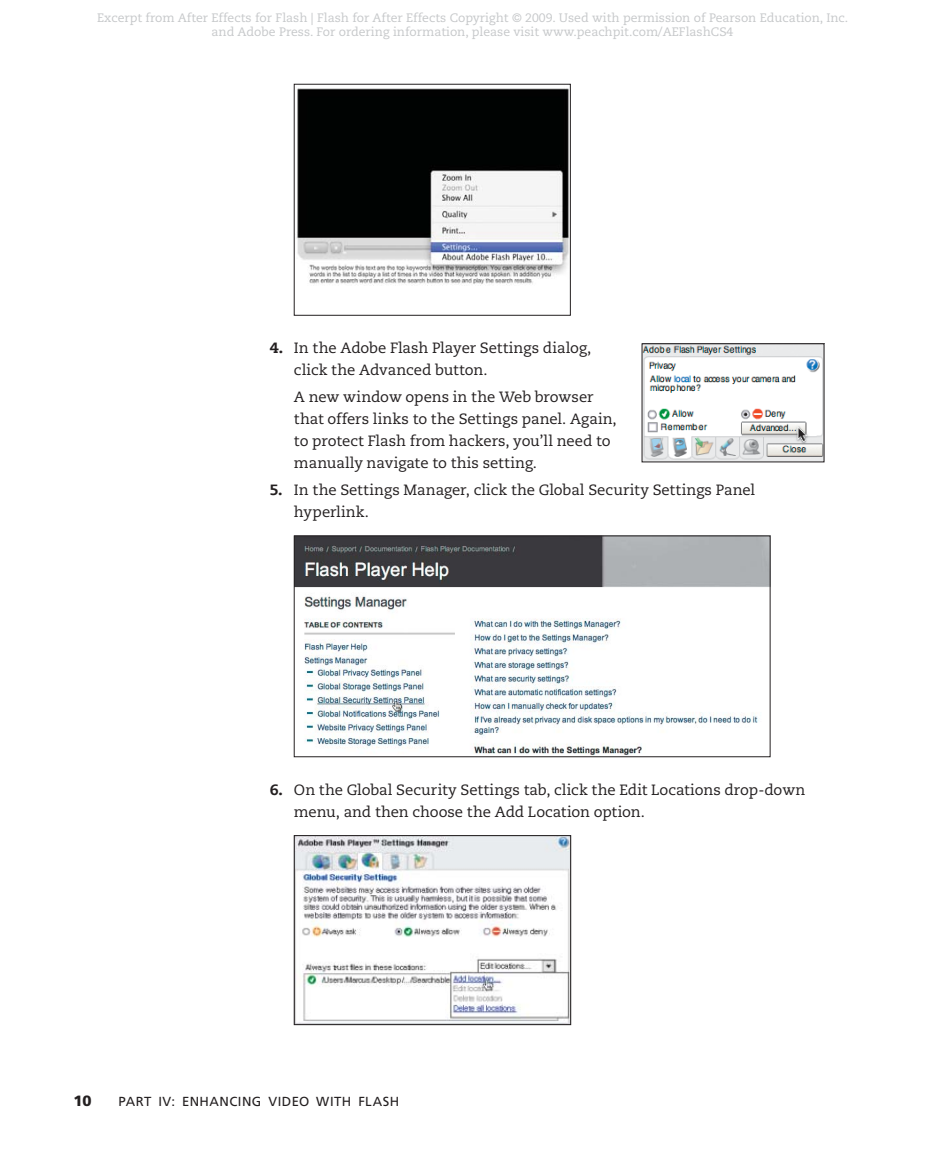
<style>
.page{position:relative;width:945px;height:1150px;background:#fff}
.page>*{position:absolute;margin:0;border:0;box-sizing:border-box;transform-origin:0 0}
.t1{font:14.88px/21.9px "Caecilia";color:#231f20}
.t2{font:900 14.88px "Frutiger";color:#231f20}
.t3{font:13.12px "Frutiger";letter-spacing:.035em;color:#231f20}
.t4{font:12.25px/14px "Caecilia";color:#c6c8ca;text-align:center}
.s1{font-weight:800}
</style>
<div class="page">
<img style="left:297px;top:88px;width:272px;height:198px">
<div style="left:294px;top:84px;width:277px;height:231px;border:1px solid #231f20"></div>
<img style="left:296px;top:538px;width:472px;height:217px">
<div style="left:294px;top:536px;width:476px;height:221px;border:1px solid #231f20"></div>
<img style="left:296px;top:837px;width:273px;height:186px">
<div style="left:294px;top:835px;width:277px;height:190px;border:1px solid #231f20"></div>
<img style="left:644px;top:345px;width:178px;height:115px">
<div style="left:642px;top:343px;width:182px;height:119px;border:1px solid #231f20"></div>
<p class="t4" style="left:97px;top:12px;width:753px">Excerpt from After Effects for Flash | Flash for After Effects Copyright © 2009. Used with permission of Pearson Education, Inc. and Adobe Press. For ordering information, please visit www.peachpit.com/AEFlashCS4</p>
<p class="t1" style="left:294px;top:338px;width:299px;text-indent:-24px"><span class="s1">4.</span> In the Adobe Flash Player Settings dialog, click the Advanced button.</p>
<p class="t1" style="left:294px;top:387px;width:324px">A new window opens in the Web browser that offers links to the Settings panel. Again, to protect Flash from hackers, you’ll need to manually navigate to this setting.</p>
<p class="t1" style="left:294px;top:480px;width:463px;text-indent:-24px"><span class="s1">5.</span> In the Settings Manager, click the Global Security Settings Panel hyperlink.</p>
<p class="t1" style="left:294px;top:780px;width:513px;text-indent:-24px"><span class="s1">6.</span> On the Global Security Settings tab, click the Edit Locations drop-down menu, and then choose the Add Location option.</p>
<p class="t2" style="left:74px;top:1095px;width:20px">10</p>
<p class="t3" style="left:119px;top:1096px;width:282px">PART IV: ENHANCING VIDEO WITH FLASH</p>
</div>
